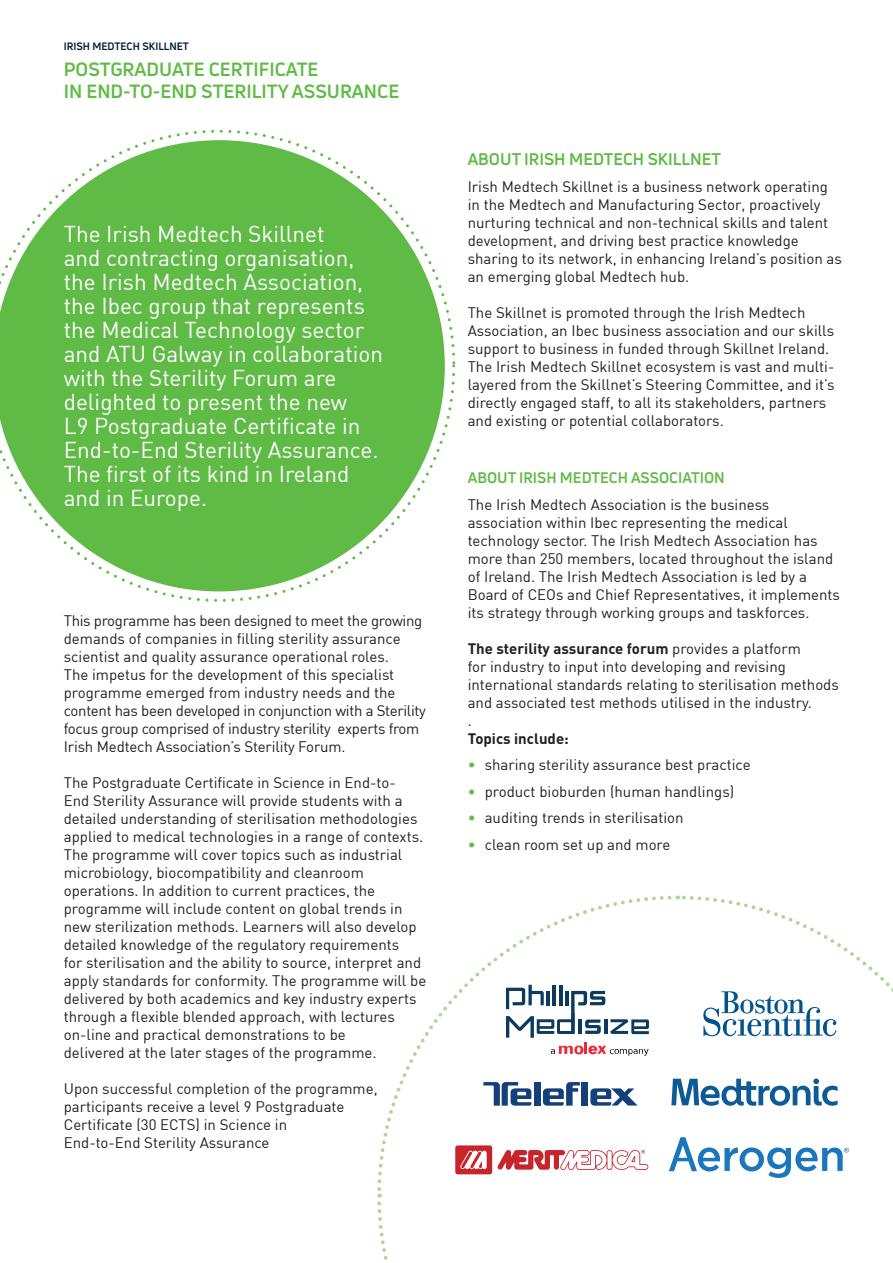
<style>
.page{position:relative;width:893px;height:1263px;background:#fff}
.page>*{position:absolute;margin:0;border:0;box-sizing:border-box;transform-origin:0 0}
.t1{font:22.5px/24px "DIN";color:#fff}
.t2{font:700 18.75px/22.5px "Uni Neue";color:#60bb46}
.t3{font:700 16.5px "Uni Neue";color:#60bb46}
.t4{font:15px/18px "DIN";color:#231f20}
.t5{font:700 15px "Uni Neue";color:#60bb46}
.t6{font:700 15px "DIN";color:#231f20}
.t7{font:700 10.5px "Uni Neue";color:#001932}
.s1{font-weight:700}
.s2{color:#60bb46}
</style>
<div class="page">
<svg style="left:677px;top:895px;width:216px;height:210px"></svg>
<svg style="left:377px;top:895px;width:295px;height:299px"></svg>
<svg style="left:377px;top:1194px;width:11px;height:66px"></svg>
<svg style="left:0;top:130px;width:455px;height:472px;fill:#60bb46"></svg>
<svg style="left:506px;top:985px;width:142px;height:70px"></svg>
<hr style="left:578px;top:1019px;width:3px;height:15px;background:#0c3b5f">
<hr style="left:604px;top:1019px;width:3px;height:15px;background:#0c3b5f">
<div style="left:534px;top:1082px;width:7px;height:23px;background:#13407a"></div>
<div style="left:581px;top:1082px;width:7px;height:24px;background:#13407a"></div>
<svg style="left:590px;top:1088px;width:48px;height:18px"></svg>
<svg style="left:483px;top:1082px;width:48px;height:24px"></svg>
<svg style="left:543px;top:1082px;width:37px;height:24px"></svg>
<svg style="left:671px;top:1078px;width:166px;height:28px"></svg>
<svg style="left:455px;top:1145px;width:193px;height:29px"></svg>
<svg style="left:703px;top:991px;width:133px;height:45px"></svg>
<svg style="left:669px;top:1137px;width:180px;height:41px"></svg>
<p class="t7" style="left:64px;top:40px;width:127px">IRISH MEDTECH SKILLNET</p>
<p class="t2" style="left:64px;top:58px;width:337px">POSTGRADUATE CERTIFICATE<br>IN END-TO-END STERILITY ASSURANCE</p>
<p class="t1" style="left:64px;top:221px;width:321px">The Irish Medtech Skillnet<br>and contracting organisation, the Irish Medtech Association, the Ibec group that represents the Medical Technology sector and ATU Galway in collaboration with the Sterility Forum are delighted to present the new<br>L9 Postgraduate Certificate in<br>End-to-End Sterility Assurance.<br>The first of its kind in Ireland and in Europe.</p>
<p class="t4" style="left:64px;top:611px;width:364px">This programme has been designed to meet the growing demands of companies in filling sterility assurance scientist and quality assurance operational roles.<br>The impetus for the development of this specialist programme emerged from industry needs and the content has been developed in conjunction with a Sterility focus group comprised of industry sterility experts from Irish Medtech Association’s Sterility Forum.</p>
<p class="t4" style="left:64px;top:773px;width:364px">The Postgraduate Certificate in Science in End-to-<br>End Sterility Assurance will provide students with a detailed understanding of sterilisation methodologies applied to medical technologies in a range of contexts.<br>The programme will cover topics such as industrial microbiology, biocompatibility and cleanroom operations. In addition to current practices, the programme will include content on global trends in new sterilization methods. Learners will also develop detailed knowledge of the regulatory requirements<br>for sterilisation and the ability to source, interpret and apply standards for conformity. The programme will be delivered by both academics and key industry experts through a flexible blended approach, with lectures on-line and practical demonstrations to be<br>delivered at the later stages of the programme.</p>
<p class="t4" style="left:64px;top:1079px;width:315px">Upon successful completion of the programme, participants receive a level 9 Postgraduate Certificate (30 ECTS) in Science in<br>End-to-End Sterility Assurance</p>
<p class="t3" style="left:468px;top:149px;width:255px">ABOUT IRISH MEDTECH SKILLNET</p>
<p class="t4" style="left:468px;top:177px;width:376px">Irish Medtech Skillnet is a business network operating in the Medtech and Manufacturing Sector, proactively nurturing technical and non-technical skills and talent development, and driving best practice knowledge sharing to its network, in enhancing Ireland’s position as an emerging global Medtech hub.</p>
<p class="t4" style="left:468px;top:303px;width:368px">The Skillnet is promoted through the Irish Medtech Association, an Ibec business association and our skills support to business in funded through Skillnet Ireland.<br>The Irish Medtech Skillnet ecosystem is vast and multi&shy;layered from the Skillnet’s Steering Committee, and it’s directly engaged staff, to all its stakeholders, partners and existing or potential collaborators.</p>
<p class="t5" style="left:468px;top:468px;width:258px">ABOUT IRISH MEDTECH ASSOCIATION</p>
<p class="t4" style="left:468px;top:495px;width:374px">The Irish Medtech Association is the business association within Ibec representing the medical technology sector. The Irish Medtech Association has more than 250 members, located throughout the island of Ireland. The Irish Medtech Association is led by a Board of CEOs and Chief Representatives, it implements its strategy through working groups and taskforces.</p>
<p class="t4" style="left:468px;top:639px;width:373px"><span class="s1">The sterility assurance forum</span> provides a platform<br>for industry to input into developing and revising international standards relating to sterilisation methods and associated test methods utilised in the industry.<br>.</p>
<p class="t6" style="left:468px;top:728px;width:103px">Topics include:</p>
<p class="t4" style="left:468px;top:755px;width:284px"><span class="s2">•</span> sharing sterility assurance best practice</p>
<p class="t4" style="left:468px;top:782px;width:268px"><span class="s2">•</span> product bioburden (human handlings)</p>
<p class="t4" style="left:468px;top:808px;width:217px"><span class="s2">•</span> auditing trends in sterilisation</p>
<p class="t4" style="left:468px;top:835px;width:204px"><span class="s2">•</span> clean room set up and more</p>
</div>
